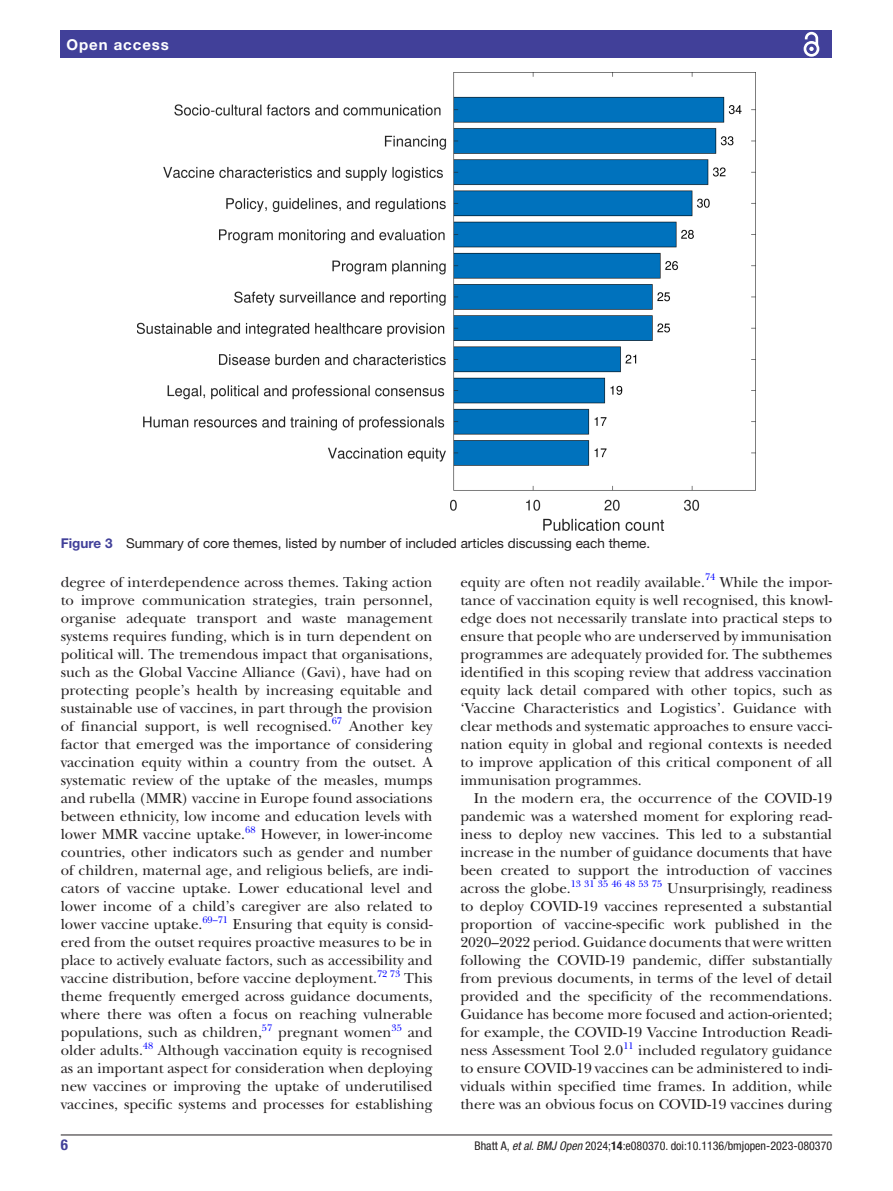
<style>
.page{position:relative;width:893px;height:1191px;background:#fff}
.page>*{position:absolute;margin:0;border:0;box-sizing:border-box;transform-origin:0 0}
.t1{font:15px/18px "New Baskerville";color:#231f20;text-align:justify}
.t2{font:700 15px "Helvetica Neue LT Std";letter-spacing:.065em;color:#fff}
.t3{font:700 condensed 15px "Helvetica Neue LT Std";color:#414099}
.t4{font:13.5px "Helvetica Neue LT Std";color:#231f20}
.t5{font:condensed 12px "Helvetica Neue LT Std";color:#231f20}
.t6{font:9.9px "New Baskerville";color:#00f}
.s1{font-weight:700;color:#414099}
.s2{font-style:italic}
.s3{font-weight:700}
</style>
<div class="page">
<hr style="left:61px;top:1134px;width:771px;height:1px;background:#231f20">
<div style="left:61px;top:31px;width:771px;height:27px;background:#414099"></div>
<svg style="left:803px;top:31px;width:17px;height:26px"></svg>
<img style="left:138px;top:73px;width:617px;height:457px">
<p class="t2" style="left:66px;top:35px;width:104px">Open access</p>
<p class="t4" style="left:61px;top:535px;width:591px"><span class="s1">Figure 3</span> Summary of core themes, listed by number of included articles discussing each theme.</p>
<p class="t1" style="left:61px;top:573px;width:373px">degree of interdependence across themes. Taking action to improve communication strategies, train personnel, organise adequate transport and waste management systems requires funding, which is in turn dependent on political will. The tremendous impact that organisations, such as the Global Vaccine Alliance (Gavi), have had on protecting people’s health by increasing equitable and sustainable use of vaccines, in part through the provision of financial support, is well recognised.</p>
<p class="t6" style="left:332px;top:715px;width:12px">67</p>
<p class="t1" style="left:61px;top:717px;width:373px;text-indent:288px">Another key factor that emerged was the importance of considering vaccination equity within a country from the outset. A systematic review of the uptake of the measles, mumps and rubella (MMR) vaccine in Europe found associations between ethnicity, low income and education levels with lower MMR vaccine uptake.</p>
<p class="t6" style="left:245px;top:823px;width:12px">68</p>
<p class="t1" style="left:61px;top:825px;width:373px;text-indent:200px">However, in lower-income countries, other indicators such as gender and number of children, maternal age, and religious beliefs, are indi&shy;cators of vaccine uptake. Lower educational level and lower income of a child’s caregiver are also related to lower vaccine uptake.</p>
<p class="t6" style="left:202px;top:913px;width:27px">69–71</p>
<p class="t1" style="left:61px;top:915px;width:373px;text-indent:172px">Ensuring that equity is consid&shy;ered from the outset requires proactive measures to be in place to actively evaluate factors, such as accessibility and vaccine distribution, before vaccine deployment.</p>
<p class="t6" style="left:377px;top:967px;width:25px">72 73</p>
<p class="t1" style="left:61px;top:969px;width:373px;text-indent:343px">This theme frequently emerged across guidance documents, where there was often a focus on reaching vulnerable populations, such as children,</p>
<p class="t6" style="left:262px;top:1021px;width:12px">57</p>
<p class="t6" style="left:391px;top:1021px;width:12px">35</p>
<p class="t1" style="left:408px;top:1023px;width:26px">and</p>
<p class="t1" style="left:278px;top:1023px;width:115px">pregnant women</p>
<p class="t1" style="left:61px;top:1041px;width:84px">older adults.</p>
<p class="t6" style="left:143px;top:1039px;width:12px">48</p>
<p class="t1" style="left:61px;top:1041px;width:373px;text-indent:97px">Although vaccination equity is recognised as an important aspect for consideration when deploying new vaccines or improving the uptake of underutilised vaccines, specific systems and processes for establishing</p>
<p class="t6" style="left:705px;top:571px;width:12px">74</p>
<p class="t1" style="left:460px;top:573px;width:373px;text-indent:260px">While the impor&shy;tance of vaccination equity is well recognised, this knowl&shy;edge does not necessarily translate into practical steps to ensure that people who are underserved by immunisation programmes are adequately provided for. The subthemes identified in this scoping review that address vaccination equity lack detail compared with other topics, such as ‘Vaccine Characteristics and Logistics’. Guidance with clear methods and systematic approaches to ensure vacci&shy;nation equity in global and regional contexts is needed to improve application of this critical component of all immunisation programmes.</p>
<p class="t1" style="left:460px;top:789px;width:373px;text-indent:14px">In the modern era, the occurrence of the COVID-19 pandemic was a watershed moment for exploring read&shy;iness to deploy new vaccines. This led to a substantial increase in the number of guidance documents that have been created to support the introduction of vaccines across the globe.</p>
<p class="t1" style="left:460px;top:573px;width:246px">equity are often not readily available.</p>
<p class="t6" style="left:571px;top:877px;width:93px">13 31 35 46 48 53 75</p>
<p class="t1" style="left:460px;top:879px;width:373px;text-indent:207px">Unsurprisingly, readiness to deploy COVID-19 vaccines represented a substantial proportion of vaccine-specific work published in the 2020–2022 period. Guidance documents that were written following the COVID-19 pandemic, differ substantially from previous documents, in terms of the level of detail provided and the specificity of the recommendations.<br>Guidance has become more focused and action-oriented; for example, the COVID-19 Vaccine Introduction Readi&shy;ness Assessment Tool 2.0<sup>11</sup> included regulatory guidance to ensure COVID-19 vaccines can be administered to indi&shy;viduals within specified time frames. In addition, while there was an obvious focus on COVID-19 vaccines during</p>
<p class="t3" style="left:61px;top:1135px;width:9px">6</p>
<p class="t5" style="left:474px;top:1138px;width:359px">Bhatt A, <span class="s2">et al</span>. <span class="s2">BMJ Open</span> 2024;<span class="s3">14</span>:e080370. doi:10.1136/bmjopen-2023-080370</p>
</div>
